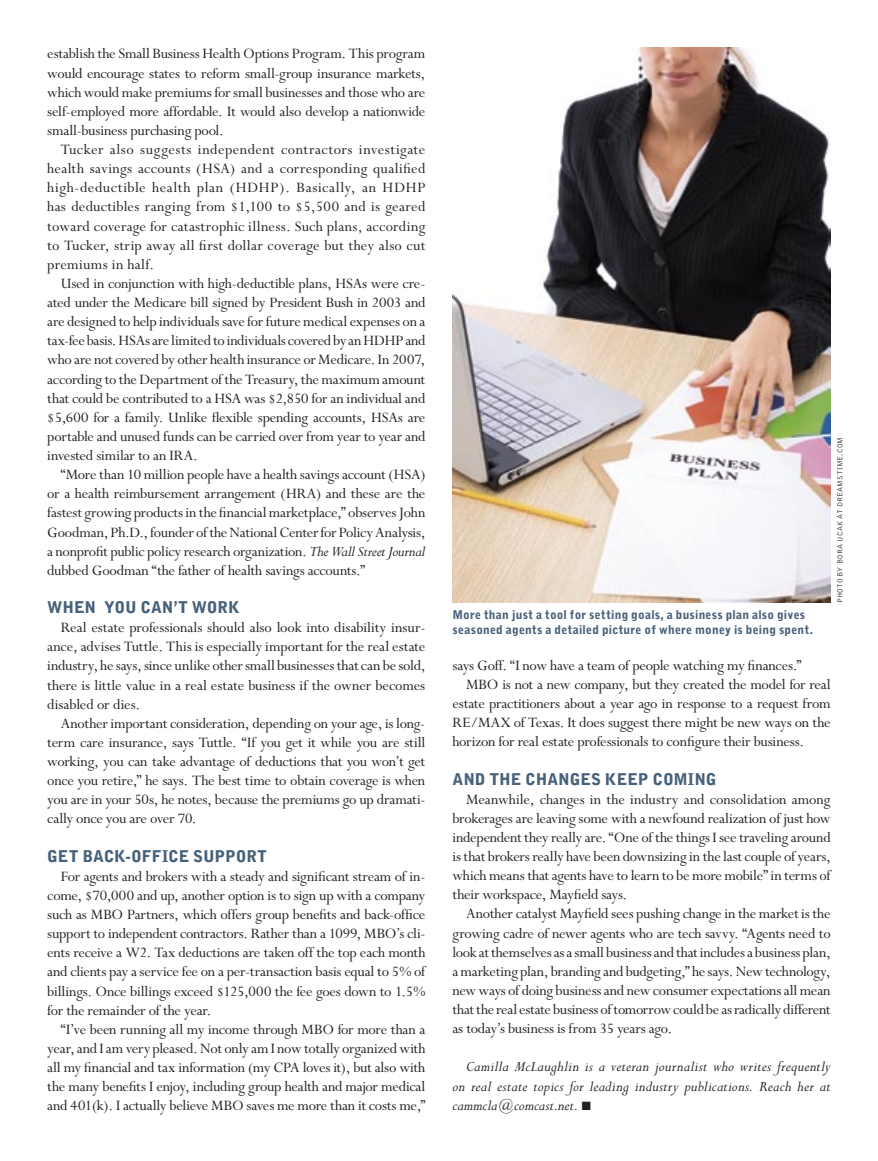
<style>
.page{position:relative;width:878px;height:1161px;background:#fff}
.page>*{position:absolute;margin:0;border:0;box-sizing:border-box;transform-origin:0 0}
.Text{font:16.2px/19.2px "Perpetua";letter-spacing:-.015em;color:#212120;text-align:justify}
.Text-2{font:italic 16.2px/19.2px "Perpetua";letter-spacing:.01em;color:#212120;text-align:justify}
.Article_Subheads{font:900 16.2px "Bell Gothic";letter-spacing:-.01em;color:#48617b}
.t1{font:900 12px/15px "Bell Gothic";letter-spacing:.02em;color:#48617b}
.Photo_Credit{font:300 7.5px "Bell Gothic";letter-spacing:.02em;color:#212120}
.s1{font-style:italic}
</style>
<div class="page">
<img style="left:452px;top:47px;width:378px;height:556px">
<p class="Text" style="left:47px;top:45px;width:379px">establish the Small Business Health Options Program. This program would encourage states to reform small-group insurance markets, which would make premiums for small businesses and those who are self-employed more affordable. It would also develop a nationwide small-business purchasing pool.</p>
<p class="Text" style="left:47px;top:140px;width:379px;text-indent:14px">Tucker also suggests independent contractors investigate health savings accounts (HSA) and a corresponding qualified high-deductible health plan (HDHP). Basically, an HDHP has deductibles ranging from $1,100 to $5,500 and is geared toward coverage for catastrophic illness. Such plans, according to Tucker, strip away all first dollar coverage but they also cut premiums in half.</p>
<p class="Text" style="left:47px;top:274px;width:380px;text-indent:14px">Used in conjunction with high-deductible plans, HSAs were cre&shy;ated under the Medicare bill signed by President Bush in 2003 and are designed to help individuals save for future medical expenses on a tax-fee basis. HSAs are limited to individuals covered by an HDHP and who are not covered by other health insurance or Medicare. In 2007, according to the Department of the Treasury, the maximum amount that could be contributed to a HSA was $2,850 for an individual and $5,600 for a family. Unlike flexible spending accounts, HSAs are portable and unused funds can be carried over from year to year and invested similar to an IRA.</p>
<p class="Text" style="left:47px;top:466px;width:380px;text-indent:14px">“More than 10 million people have a health savings account (HSA) or a health reimbursement arrangement (HRA) and these are the fastest growing products in the financial marketplace,” observes John Goodman, Ph.D., founder of the National Center for Policy Analysis, a nonprofit public policy research organization. <span class="s1">The Wall Street Journal </span>dubbed Goodman “the father of health savings accounts.”</p>
<p class="Article_Subheads" style="left:47px;top:598px;width:194px">WHEN YOU CAN’T WORK</p>
<p class="Text" style="left:47px;top:619px;width:380px;text-indent:14px">Real estate professionals should also look into disability insur&shy;ance, advises Tuttle. This is especially important for the real estate industry, he says, since unlike other small businesses that can be sold, there is little value in a real estate business if the owner becomes disabled or dies.</p>
<p class="Text" style="left:47px;top:714px;width:380px;text-indent:14px">Another important consideration, depending on your age, is long&shy;term care insurance, says Tuttle. “If you get it while you are still working, you can take advantage of deductions that you won’t get once you retire,” he says. The best time to obtain coverage is when you are in your 50s, he notes, because the premiums go up dramati&shy;cally once you are over 70.</p>
<p class="Article_Subheads" style="left:47px;top:846px;width:221px">GET BACK-OFFICE SUPPORT</p>
<p class="Text" style="left:47px;top:867px;width:380px;text-indent:14px">For agents and brokers with a steady and significant stream of in&shy;come, $70,000 and up, another option is to sign up with a company such as MBO Partners, which offers group benefits and back-office support to independent contractors. Rather than a 1099, MBO’s cli&shy;ents receive a W2. Tax deductions are taken off the top each month and clients pay a service fee on a per-transaction basis equal to 5% of billings. Once billings exceed $125,000 the fee goes down to 1.5% for the remainder of the year.</p>
<p class="Text" style="left:47px;top:1020px;width:380px;text-indent:14px">“I’ve been running all my income through MBO for more than a year, and I am very pleased. Not only am I now totally organized with all my financial and tax information (my CPA loves it), but also with the many benefits I enjoy, including group health and major medical and 401(k). I actually believe MBO saves me more than it costs me,”</p>
<p class="t1" style="left:452px;top:607px;width:362px">More than just a tool for setting goals, a business plan also gives seasoned agents a detailed picture of where money is being spent.</p>
<p class="Photo_Credit" style="left:835px;top:603px;width:168px;rotate:-90deg">PHOTO BY BORA UCAK AT DREAMSTIME.COM</p>
<p class="Text" style="left:452px;top:656px;width:350px">says Goff. “I now have a team of people watching my finances.”</p>
<p class="Text" style="left:452px;top:675px;width:379px;text-indent:14px">MBO is not a new company, but they created the model for real estate practitioners about a year ago in response to a request from RE/MAX of Texas. It does suggest there might be new ways on the horizon for real estate professionals to configure their business.</p>
<p class="Article_Subheads" style="left:452px;top:769px;width:265px">AND THE CHANGES KEEP COMING</p>
<p class="Text" style="left:452px;top:790px;width:380px;text-indent:14px">Meanwhile, changes in the industry and consolidation among brokerages are leaving some with a newfound realization of just how independent they really are. “One of the things I see traveling around is that brokers really have been downsizing in the last couple of years, which means that agents have to learn to be more mobile” in terms of their workspace, Mayfield says.</p>
<p class="Text" style="left:452px;top:905px;width:380px;text-indent:14px">Another catalyst Mayfield sees pushing change in the market is the growing cadre of newer agents who are tech savvy. “Agents need to look at themselves as a small business and that includes a business plan, a marketing plan, branding and budgeting,” he says. New technology, new ways of doing business and new consumer expectations all mean that the real estate business of tomorrow could be as radically different as today’s business is from 35 years ago.</p>
<p class="Text-2" style="left:452px;top:1058px;width:379px;text-indent:14px">Camilla McLaughlin is a veteran journalist who writes frequently on real estate topics for leading industry publications. Reach her at cammcla@comcast.net. ■</p>
</div>
